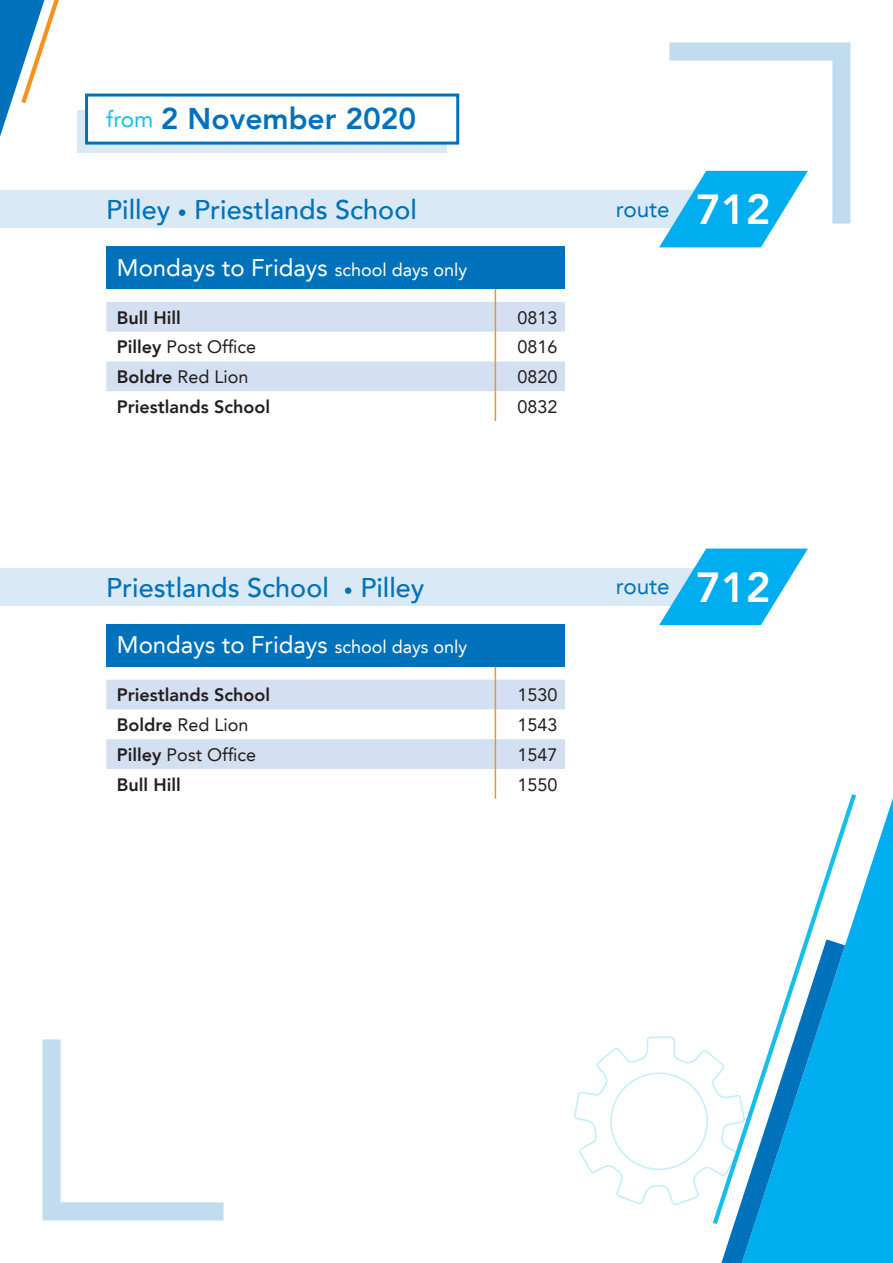
<style>
.page{position:relative;width:893px;height:1263px;background:#fff}
.page>*{position:absolute;margin:0;border:0;box-sizing:border-box;transform-origin:0 0}
.t1{font:800 30px "Avenir LT";color:#0072bc}
.t2{font:500 27px "Avenir LT";color:#0072bc}
.t3{font:24px "Avenir LT";color:#fff}
.t4{font:22.5px "Avenir LT";color:#0072bc}
.t5{font:18px "Avenir LT";color:#231f20}
.t6{font:800 18px "Avenir LT";color:#231f20}
.s1{font-weight:400;font-size:22.5px;color:#15bfe9}
.s2{font-size:18px}
.s3{font-weight:800}
.s4{font-weight:800;font-size:42px;color:#fff}
</style>
<div class="page">
<div style="left:0;top:190px;width:740px;height:38px;background:#d9e9f5"></div>
<div style="left:0;top:568px;width:740px;height:37px;background:#d9e9f5"></div>
<svg style="left:845px;top:798px;width:48px;height:465px;background:#1eb7f0"></svg>
<svg style="left:805px;top:794px;width:51px;height:430px"></svg>
<div style="left:106px;top:247px;width:459px;height:42px;background:#0072bc"></div>
<svg style="left:106px;top:289px;width:459px;height:102px"></svg>
<hr style="left:495px;top:361px;width:1px;height:30px;background:#f7931d">
<hr style="left:495px;top:391px;width:1px;height:30px;background:#f7931d">
<div style="left:106px;top:624px;width:459px;height:43px;background:#0072bc"></div>
<svg style="left:106px;top:667px;width:459px;height:102px"></svg>
<hr style="left:495px;top:709px;width:1px;height:30px;background:#f7931d">
<hr style="left:495px;top:739px;width:1px;height:30px;background:#f7931d">
<hr style="left:495px;top:769px;width:1px;height:30px;background:#f7931d">
<svg style="left:659px;top:43px;width:191px;height:204px"></svg>
<svg style="left:659px;top:549px;width:149px;height:76px"></svg>
<svg style="left:0;top:0;width:59px;height:137px"></svg>
<svg style="left:43px;top:1039px;width:181px;height:181px"></svg>
<svg style="left:574px;top:939px;width:271px;height:324px"></svg>
<div style="left:77px;top:111px;width:369px;height:42px;background:#d9e9f5"></div>
<div style="left:85px;top:94px;width:374px;height:51px;background:#fff;border:3px solid #0072bc"></div>
<h1 class="t1" style="left:106px;top:101px;width:312px"><span class="s1">from</span> 2 November 2020</h1>
<h2 class="t2" style="left:106px;top:194px;width:312px">Pilley <span class="s2">•</span> Priestlands School</h2>
<h3 class="t3" style="left:117px;top:253px;width:352px">Mondays to Fridays <span class="s2">school days only</span></h3>
<p class="t6" style="left:117px;top:307px;width:66px">Bull Hill</p>
<p class="t5" style="left:517px;top:307px;width:42px">0813</p>
<p class="t5" style="left:117px;top:337px;width:141px"><span class="s3">Pilley</span> Post Office</p>
<p class="t5" style="left:517px;top:337px;width:42px">0816</p>
<p class="t5" style="left:117px;top:366px;width:133px"><span class="s3">Boldre</span> Red Lion</p>
<p class="t5" style="left:517px;top:366px;width:42px">0820</p>
<p class="t6" style="left:117px;top:396px;width:155px">Priestlands School</p>
<p class="t5" style="left:517px;top:396px;width:42px">0832</p>
<p class="t4" style="left:616px;top:196px;width:156px">route <span class="s4">712</span></p>
<h2 class="t2" style="left:106px;top:572px;width:320px">Priestlands School <span class="s2">•</span> Pilley</h2>
<h3 class="t3" style="left:117px;top:631px;width:352px">Mondays to Fridays <span class="s2">school days only</span></h3>
<p class="t6" style="left:117px;top:684px;width:155px">Priestlands School</p>
<p class="t5" style="left:517px;top:685px;width:42px">1530</p>
<p class="t5" style="left:117px;top:714px;width:133px"><span class="s3">Boldre</span> Red Lion</p>
<p class="t5" style="left:517px;top:714px;width:42px">1543</p>
<p class="t5" style="left:117px;top:744px;width:141px"><span class="s3">Pilley</span> Post Office</p>
<p class="t5" style="left:517px;top:744px;width:42px">1547</p>
<p class="t6" style="left:117px;top:774px;width:66px">Bull Hill</p>
<p class="t5" style="left:517px;top:774px;width:42px">1550</p>
<p class="t4" style="left:616px;top:573px;width:156px">route <span class="s4">712</span></p>
</div>
